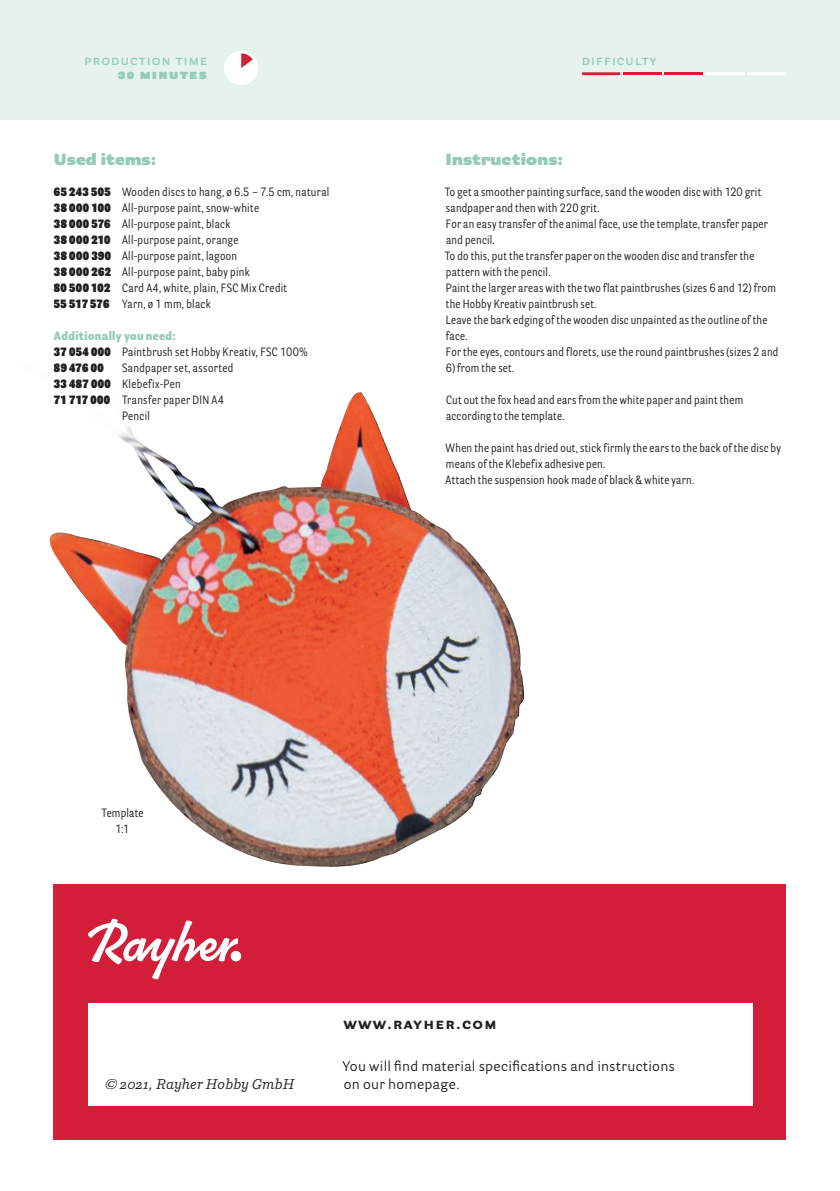
<style>
.page{position:relative;width:840px;height:1191px;background:#fff}
.page>*{position:absolute;margin:0;border:0;box-sizing:border-box;transform-origin:0 0}
.t1{font:900 16px "Parry Grotesque Pro";letter-spacing:.01em;color:#93cbb5}
.t2{font:700 16px "Parry Grotesque Pro";letter-spacing:.08em;color:#231f20}
.t3{font:14px/18px "Parry Grotesque Pro";letter-spacing:.02em;color:#231f20}
.t4{font:600 14px "Parry Grotesque Pro";letter-spacing:.08em;color:#93cbb5}
.t5{font:italic 14px "Parry Pro";letter-spacing:.01em;color:#231f20}
.t6{font:900 14px "Parry Grotesque Pro";color:#93cbb5}
.t7{font:12px/16px "Parry Grot Con Pro";letter-spacing:.025em;color:#231f20}
.s1{font-weight:900}
.s2{font-weight:900;color:#93cbb5}
</style>
<div class="page">
<div style="left:54px;top:884px;width:731px;height:256px;background:#d21e38"></div>
<div style="left:88px;top:1003px;width:663px;height:103px;background:#fff"></div>
<div style="left:0;top:0;width:839px;height:119px;background:#e6f3ed"></div>
<svg style="left:88px;top:918px;width:150px;height:61px"></svg>
<div style="left:230px;top:951px;width:11px;height:10px;background:#fff;border-radius:50%"></div>
<div style="left:224px;top:51px;width:34px;height:34px;background:#fff;border-radius:50%"></div>
<svg style="left:241px;top:53px;width:12px;height:15px"></svg>
<svg style="left:581px;top:72px;width:39px;height:3px"></svg>
<hr style="left:622px;top:72px;width:39px;height:3px;background:#d21e38">
<hr style="left:664px;top:72px;width:38px;height:3px;background:#d21e38">
<hr style="left:705px;top:72px;width:39px;height:3px;background:#fff">
<svg style="left:747px;top:72px;width:38px;height:3px"></svg>
<img style="left:117px;top:427px;width:112px;height:419px">
<img style="left:340px;top:392px;width:159px;height:432px">
<img style="left:50px;top:532px;width:136px;height:284px">
<img style="left:229px;top:426px;width:221px;height:440px">
<img style="left:432px;top:523px;width:91px;height:240px">
<p class="t4" style="left:84px;top:50px;width:125px">production time</p>
<p class="t4" style="left:581px;top:50px;width:76px">difficulty</p>
<p class="t6" style="left:118px;top:63px;width:91px">30 minutes</p>
<h1 class="t1" style="left:54px;top:148px;width:104px">Used items:</h1>
<h1 class="t1" style="left:445px;top:148px;width:119px">Instructions:</h1>
<p class="t7" style="left:54px;top:184px;width:277px"><span class="s1">65 243 505</span> Wooden discs to hang, ø 6.5 – 7.5 cm, natural <span class="s1">38 000 100</span> All-purpose paint, snow-white<br><span class="s1">38 000 576</span> All-purpose paint, black<br><span class="s1">38 000 210</span> All-purpose paint, orange<br><span class="s1">38 000 390</span> All-purpose paint, lagoon<br><span class="s1">38 000 262</span> All-purpose paint, baby pink<br><span class="s1">80 500 102</span> Card A4, white, plain, FSC Mix Credit<br><span class="s1">55 517 576</span> Yarn, ø 1 mm, black</p>
<p class="t7" style="left:54px;top:328px;width:255px"><span class="s2">Additionally you need:<br></span><span class="s1">37 054 000</span> Paintbrush set Hobby Kreativ, FSC 100%<br><span class="s1">89 476 00</span></p>
<p class="t7" style="left:122px;top:360px;width:113px">Sandpaper set, assorted</p>
<p class="t7" style="left:54px;top:376px;width:128px"><span class="s1">33 487 000</span> Klebefix-Pen</p>
<p class="t7" style="left:54px;top:392px;width:171px"><span class="s1">71 717 000</span> Transfer paper DIN A4</p>
<p class="t7" style="left:122px;top:408px;width:29px">Pencil</p>
<p class="t7" style="left:444px;top:184px;width:335px">To get a smoother painting surface, sand the wooden disc with 120 grit sandpaper and then with 220 grit.<br>For an easy transfer of the animal face, use the template, transfer paper and pencil.<br>To do this, put the transfer paper on the wooden disc and transfer the pattern with the pencil.<br>Paint the larger areas with the two flat paintbrushes (sizes 6 and 12) from the Hobby Kreativ paintbrush set.<br>Leave the bark edging of the wooden disc unpainted as the outline of the face.<br>For the eyes, contours and florets, use the round paintbrushes (sizes 2 and</p>
<p class="t7" style="left:445px;top:360px;width:70px">6) from the set.</p>
<p class="t7" style="left:446px;top:392px;width:298px">Cut out the fox head and ears from the white paper and paint them according to the template.</p>
<p class="t7" style="left:445px;top:440px;width:336px">When the paint has dried out, stick firmly the ears to the back of the disc by means of the Klebefix adhesive pen.<br>Attach the suspension hook made of black &amp; white yarn.</p>
<p class="t7" style="left:101px;top:805px;width:43px;text-align:center">Template<br>1:1</p>
<p class="t5" style="left:105px;top:1074px;width:191px">© 2021, Rayher Hobby GmbH</p>
<h1 class="t2" style="left:343px;top:1012px;width:155px">www.rayher.com</h1>
<p class="t3" style="left:342px;top:1056px;width:334px">You will find material specifications and instructions on our homepage.</p>
</div>
